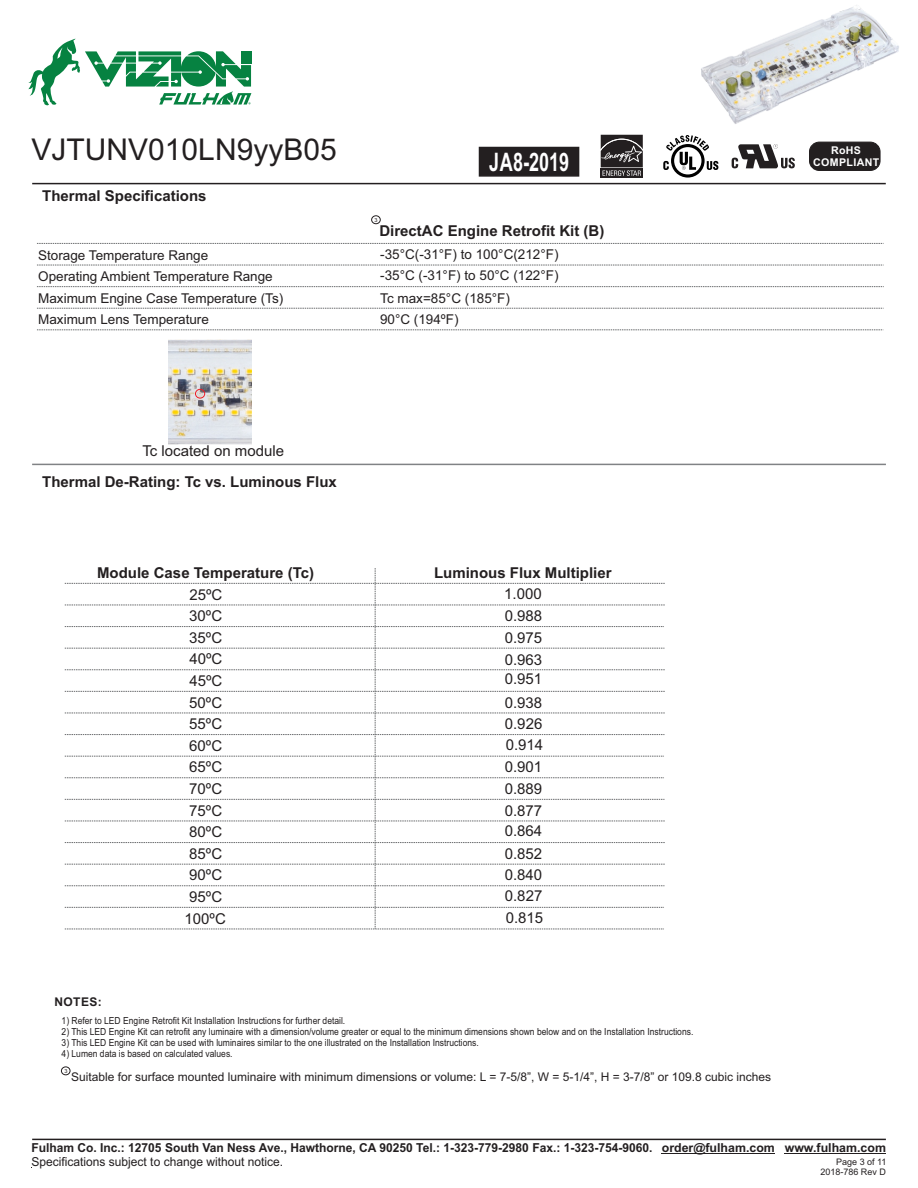
<style>
.page{position:relative;width:918px;height:1188px;background:#fff}
.page>*{position:absolute;margin:0;border:0;box-sizing:border-box;transform-origin:0 0}
.t1{font:30px "Arial";color:#231f20}
.t2{font:700 25.5px "Arial";color:#fff;scale:.71 1}
.t3{font:15px/21.6px "Arial";color:#231f20;text-align:justify}
.t4{font:700 15px "Arial";color:#231f20}
.t5{font:13.5px/21.6px "Arial";color:#231f20}
.t6{font:700 12.3px "Arial";color:#231f20}
.t7{font:12.3px "Arial";color:#231f20}
.t8{font:12px "Arial";color:#231f20}
.t9{font:700 12px "Arial";letter-spacing:.035em;color:#231f20}
.t10{font:700 10.65px "Arial";letter-spacing:.035em;color:#fff}
.t11{font:9.75px "Arial";color:#231f20;scale:.87 1}
.t12{font:9px "Arial";color:#231f20}
.t13{font:5.55px "Arial";color:#231f20}
</style>
<div class="page">
<hr style="left:32px;top:464px;width:854px;height:1px;background:#808285">
<div style="left:61px;top:1067px;width:9px;height:8px;border:1px solid #231f20;border-radius:50%"></div>
<svg style="left:37px;top:265px;width:846px;height:1px"></svg>
<svg style="left:37px;top:286px;width:847px;height:1px"></svg>
<svg style="left:37px;top:308px;width:846px;height:1px"></svg>
<svg style="left:37px;top:243px;width:846px;height:1px"></svg>
<svg style="left:37px;top:329px;width:846px;height:1px"></svg>
<div style="left:371px;top:215px;width:10px;height:9px;border:1px solid #231f20;border-radius:50%"></div>
<hr style="left:32px;top:183px;width:854px;height:1px;background:#231f20">
<svg style="left:65px;top:568px;width:600px;height:362px"></svg>
<img style="left:701px;top:5px;width:198px;height:119px">
<img style="left:168px;top:339px;width:84px;height:106px">
<div style="left:195px;top:389px;width:10px;height:9px;border:1px solid #ed1c24;border-radius:50%"></div>
<hr style="left:32px;top:1139px;width:854px;height:1px;background:#231f20">
<hr style="left:662px;top:1153px;width:113px;height:1px;background:#231f20">
<hr style="left:785px;top:1153px;width:101px;height:1px;background:#231f20">
<svg style="left:732px;top:144px;width:63px;height:24px"></svg>
<svg style="left:671px;top:144px;width:34px;height:34px"></svg>
<div style="left:674px;top:147px;width:27px;height:27px;background:#fff;border-radius:50%"></div>
<svg style="left:663px;top:135px;width:55px;height:35px"></svg>
<svg style="left:600px;top:134px;width:43px;height:44px;background:#4b4849"></svg>
<div style="left:810px;top:142px;width:70px;height:28px;background:#231f20;border-radius:10px"></div>
<div style="left:809px;top:142px;width:71px;height:29px;border:1px solid #231f20;border-radius:10px"></div>
<svg style="left:478px;top:146px;width:102px;height:31px;background:#2d2a2b"></svg>
<svg style="left:28px;top:39px;width:223px;height:67px"></svg>
<h1 class="t1" style="left:32px;top:138px;width:307px">VJTUNV010LN9yyB05</h1>
<h3 class="t4" style="left:42px;top:190px;width:166px">Thermal Specifications</h3>
<h3 class="t5" style="left:38px;top:245px;width:236px">Storage Temperature Range<br>Operating Ambient Temperature Range</h3>
<h3 class="t5" style="left:38px;top:289px;width:247px">Maximum Engine Case Temperature (Ts)</h3>
<h3 class="t5" style="left:38px;top:310px;width:172px">Maximum Lens Temperature</h3>
<p class="t13" style="left:375px;top:218px;width:5px">3</p>
<p class="t10" style="left:831px;top:146px;width:31px">RoHS</p>
<h2 class="t2" style="left:489px;top:152px;width:115px">JA8-2019</h2>
<p class="t10" style="left:813px;top:158px;width:68px">COMPLIANT</p>
<h3 class="t4" style="left:379px;top:225px;width:227px">DirectAC Engine Retrofit Kit (B)</h3>
<h3 class="t5" style="left:380px;top:245px;width:180px;line-height:21px">-35°C(-31°F) to 100°C(212°F) -35°C (-31°F) to 50°C (122°F)</h3>
<h3 class="t5" style="left:380px;top:288px;width:131px">Tc max=85°C (185°F)</h3>
<h3 class="t5" style="left:380px;top:310px;width:80px">90°C (194ºF)</h3>
<h3 class="t3" style="left:142px;top:442px;width:143px">Tc located on module</h3>
<h3 class="t4" style="left:42px;top:476px;width:296px">Thermal De-Rating: Tc vs. Luminous Flux</h3>
<h3 class="t4" style="left:97px;top:567px;width:218px">Module Case Temperature (Tc)</h3>
<h3 class="t3" style="left:189px;top:606px;width:34px">30ºC</h3>
<h3 class="t3" style="left:189px;top:585px;width:34px">25ºC</h3>
<h3 class="t3" style="left:185px;top:628px;width:43px;text-align:center">35ºC<br>40ºC<br>45ºC<br>50ºC<br>55ºC<br>60ºC<br>65ºC<br>70ºC<br>75ºC<br>80ºC<br>85ºC<br>90ºC<br>95ºC<br>100ºC</h3>
<p class="t9" style="left:54px;top:997px;width:49px">NOTES:</p>
<h3 class="t4" style="left:434px;top:567px;width:179px">Luminous Flux Multiplier</h3>
<h3 class="t3" style="left:504px;top:585px;width:40px">1.000<br>0.988<br>0.975<br>0.963</h3>
<h3 class="t3" style="left:505px;top:669px;width:39px;line-height:23.1px">0.951<br>0.938</h3>
<h3 class="t3" style="left:505px;top:715px;width:40px;line-height:20.5px">0.926<br>0.914</h3>
<h3 class="t3" style="left:505px;top:758px;width:39px">0.901<br>0.889<br>0.877</h3>
<h3 class="t3" style="left:505px;top:820px;width:39px;line-height:23.1px">0.864<br>0.852</h3>
<h3 class="t3" style="left:505px;top:866px;width:40px;line-height:21.1px">0.840<br>0.827<br>0.815</h3>
<p class="t11" style="left:62px;top:1017px;width:328px">1) Refer to LED Engine Retrofit Kit Installation Instructions for further detail.</p>
<p class="t11" style="left:62px;top:1028px;width:728px">2) This LED Engine Kit can retrofit any luminaire with a dimension/volume greater or equal to the minimum dimensions shown below and on the Installation Instructions.</p>
<p class="t11" style="left:62px;top:1039px;width:481px">3) This LED Engine Kit can be used with luminaires similar to the one illustrated on the Installation Instructions.</p>
<p class="t11" style="left:62px;top:1050px;width:198px">4) Lumen data is based on calculated values.</p>
<p class="t13" style="left:64px;top:1069px;width:5px">3</p>
<p class="t8" style="left:71px;top:1072px;width:702px">Suitable for surface mounted luminaire with minimum dimensions or volume: L = 7-5/8”, W = 5-1/4”, H = 3-7/8” or 109.8 cubic inches</p>
<p class="t6" style="left:31px;top:1143px;width:623px">Fulham Co. Inc.: 12705 South Van Ness Ave., Hawthorne, CA 90250 Tel.: 1-323-779-2980 Fax.: 1-323-754-9060.</p>
<p class="t7" style="left:31px;top:1157px;width:253px">Specifications subject to change without notice.</p>
<p class="t6" style="left:662px;top:1143px;width:226px">order@fulham.com www.fulham.com</p>
<p class="t12" style="left:820px;top:1169px;width:67px">2018-786 Rev D</p>
<p class="t12" style="left:836px;top:1158px;width:52px">Page 3 of 11</p>
</div>
